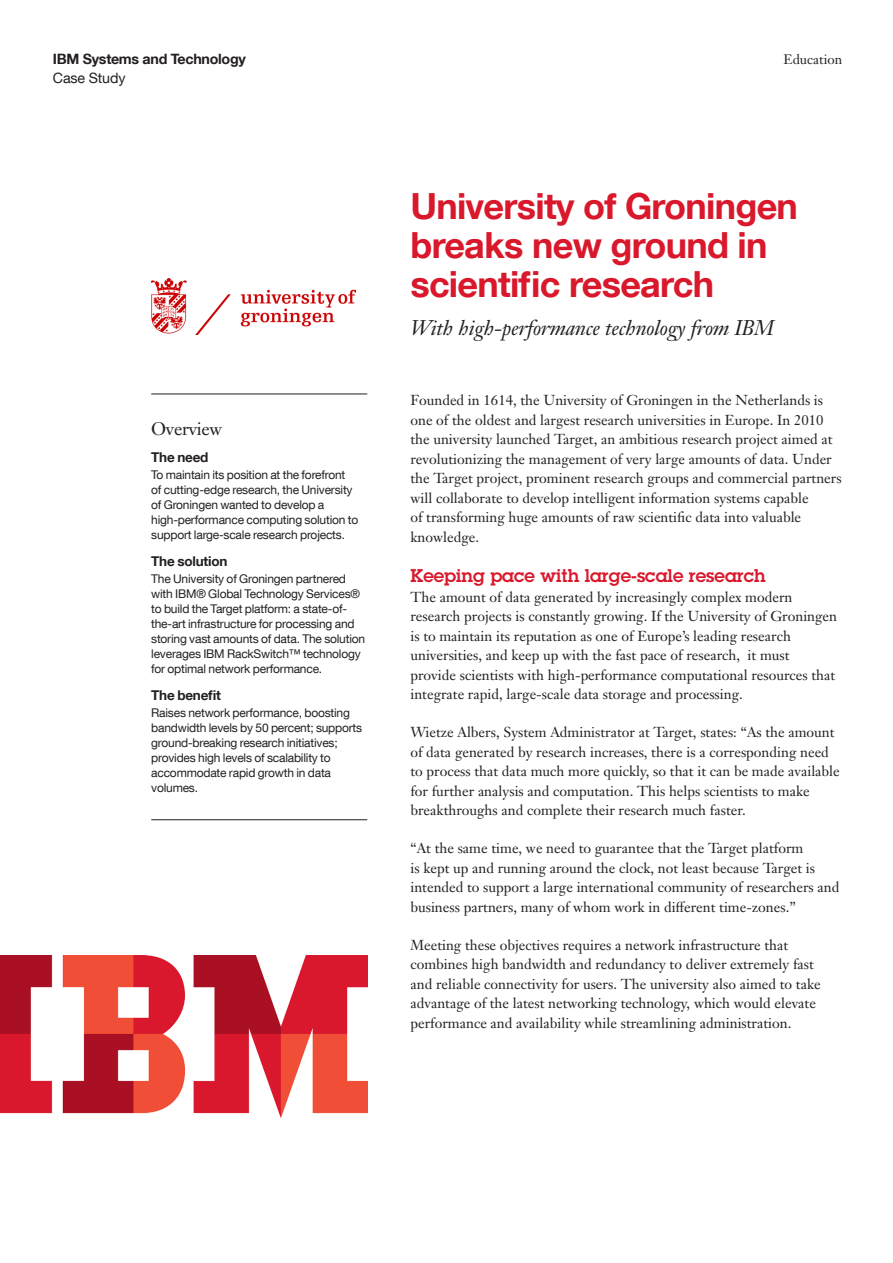
<style>
.page{position:relative;width:893px;height:1263px;background:#fff}
.page>*{position:absolute;margin:0;border:0;box-sizing:border-box;transform-origin:0 0}
._1A_title__color{font:700 36px/39px "Helvetica Neue LT Com";letter-spacing:-.02em;color:#d9182c}
._1B_subtitle{font:italic 21px "Janson Text LT Pro";letter-spacing:-.01em;color:#231f20}
._2A_head__color{font:600 18px "Lubalin Graph Std";color:#d9182c}
._3A_highlight_head{font:18px "Janson Text LT Pro";letter-spacing:-.015em;color:#231f20}
._2C_body{font:14.25px/19.5px "Janson Text LT Pro";color:#231f20}
.t1{font:700 14.25px "Helvetica Neue LT Com";letter-spacing:-.02em;color:#231f20}
.t2{font:14.25px "Helvetica Neue LT Com";letter-spacing:-.01em;color:#231f20}
._3B_highlight_subhea{font:700 13.5px "Helvetica Neue LT Com";letter-spacing:-.015em;color:#231f20}
.t3{font:13.5px "Janson Text LT Pro";color:#231f20}
._3C_highlight_body{font:12px/15px "Helvetica Neue LT Com";letter-spacing:-.015em;color:#231f20}
</style>
<div class="page">
<hr style="left:151px;top:394px;width:216px;height:1px;background:#231f20">
<hr style="left:151px;top:819px;width:216px;height:1px;background:#231f20">
<img style="left:0;top:956px;width:367px;height:162px">
<img style="left:152px;top:278px;width:203px;height:56px">
<p class="t1" style="left:53px;top:50px;width:194px">IBM Systems and Technology</p>
<p class="t3" style="left:783px;top:51px;width:60px">Education</p>
<p class="t2" style="left:53px;top:69px;width:74px">Case Study</p>
<p class="_3A_highlight_head" style="left:151px;top:417px;width:73px">Overview</p>
<p class="_3B_highlight_subhea" style="left:151px;top:448px;width:59px">The need</p>
<p class="_3C_highlight_body" style="left:151px;top:467px;width:209px">To maintain its position at the forefront of cutting-edge research, the University of Groningen wanted to develop a high-performance computing solution to support large-scale research projects.</p>
<p class="_3B_highlight_subhea" style="left:151px;top:553px;width:78px">The solution</p>
<p class="_3C_highlight_body" style="left:151px;top:571px;width:215px">The University of Groningen partnered with IBM® Global Technology Services® to build the Target platform: a state-of&shy;the-art infrastructure for processing and storing vast amounts of data. The solution leverages IBM RackSwitch™ technology for optimal network performance.</p>
<p class="_3B_highlight_subhea" style="left:151px;top:687px;width:71px">The benefit</p>
<p class="_3C_highlight_body" style="left:151px;top:705px;width:213px">Raises network performance, boosting bandwidth levels by 50 percent; supports ground-breaking research initiatives; provides high levels of scalability to accommodate rapid growth in data volumes.</p>
<p class="_1A_title__color" style="left:410px;top:186px;width:389px">University of Groningen breaks new ground in scientific research</p>
<p class="_1B_subtitle" style="left:410px;top:314px;width:365px">With high-performance technology from IBM</p>
<p class="_2C_body" style="left:410px;top:390px;width:433px">Founded in 1614, the University of Groningen in the Netherlands is one of the oldest and largest research universities in Europe. In 2010 the university launched Target, an ambitious research project aimed at revolutionizing the management of very large amounts of data. Under the Target project, prominent research groups and commercial partners will collaborate to develop intelligent information systems capable<br>of transforming huge amounts of raw scientific data into valuable knowledge.</p>
<p class="_2A_head__color" style="left:410px;top:564px;width:357px">Keeping pace with large-scale research</p>
<p class="_2C_body" style="left:410px;top:587px;width:428px">The amount of data generated by increasingly complex modern research projects is constantly growing. If the University of Groningen is to maintain its reputation as one of Europe’s leading research universities, and keep up with the fast pace of research, it must provide scientists with high-performance computational resources that integrate rapid, large-scale data storage and processing.</p>
<p class="_2C_body" style="left:410px;top:722px;width:431px">Wietze Albers, System Administrator at Target, states: “As the amount of data generated by research increases, there is a corresponding need to process that data much more quickly, so that it can be made available for further analysis and computation. This helps scientists to make breakthroughs and complete their research much faster.</p>
<p class="_2C_body" style="left:410px;top:838px;width:431px">“At the same time, we need to guarantee that the Target platform<br>is kept up and running around the clock, not least because Target is intended to support a large international community of researchers and business partners, many of whom work in different time-zones.”</p>
<p class="_2C_body" style="left:410px;top:935px;width:412px">Meeting these objectives requires a network infrastructure that combines high bandwidth and redundancy to deliver extremely fast and reliable connectivity for users. The university also aimed to take advantage of the latest networking technology, which would elevate performance and availability while streamlining administration.</p>
</div>
